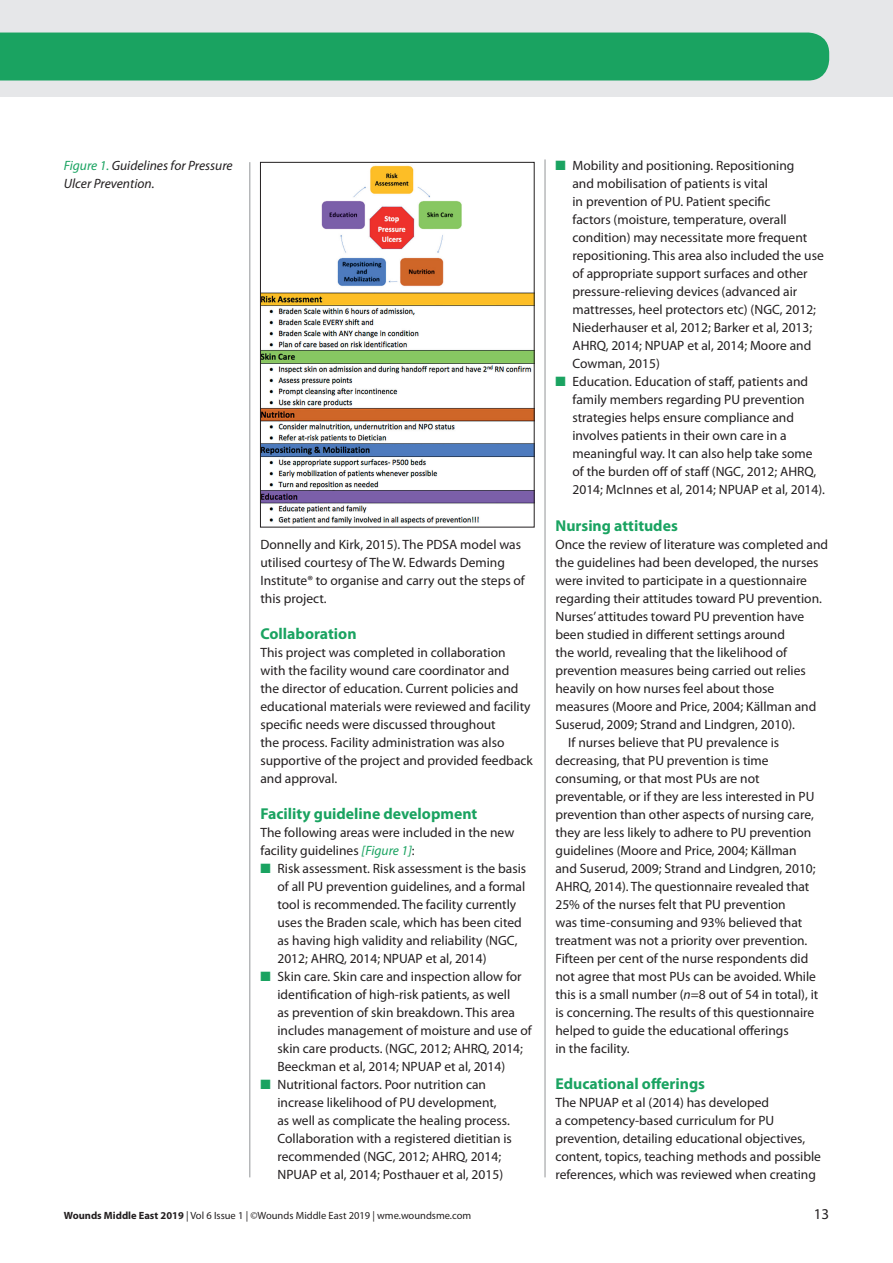
<style>
.page{position:relative;width:893px;height:1263px;background:#fff}
.page>*{position:absolute;margin:0;border:0;box-sizing:border-box;transform-origin:0 0}
.t1{font:700 15.75px "Myriad Pro";color:#1aa361}
.t2{font:15px "Myriad Pro";color:#231f20}
.t3{font:13.5px/18px "Myriad Pro";color:#231f20}
.t4{font:italic 13.5px/18px "Myriad Pro";color:#231f20}
.t5{font:10.5px "Myriad Pro";color:#231f20}
.s1{color:#1aa361}
.s2{font-style:italic;color:#1aa361}
.s3{font-style:italic}
.s4{font-weight:700}
</style>
<div class="page">
<div style="left:0;top:0;width:893px;height:97px;background:#e6e7e9"></div>
<hr style="left:545px;top:159px;width:1px;height:1018px;background:#939598">
<hr style="left:250px;top:162px;width:1px;height:1015px;background:#939598">
<div style="left:0;top:33px;width:829px;height:48px;background:#1aa361"></div>
<img style="left:262px;top:165px;width:270px;height:360px">
<div style="left:260px;top:162px;width:274px;height:365px;border:1px solid #231f20"></div>
<p class="t4" style="left:64px;top:156px;width:170px"><span class="s1">Figure 1.</span> Guidelines for Pressure<br>Ulcer Prevention.</p>
<p class="t3" style="left:260px;top:535px;width:266px">Donnelly and Kirk, 2015). The PDSA model was utilised courtesy of The W. Edwards Deming Institute® to organise and carry out the steps of this project.</p>
<p class="t1" style="left:260px;top:623px;width:98px">Collaboration</p>
<p class="t3" style="left:260px;top:643px;width:274px">This project was completed in collaboration with the facility wound care coordinator and<br>the director of education. Current policies and educational materials were reviewed and facility specific needs were discussed throughout<br>the process. Facility administration was also supportive of the project and provided feedback and approval.</p>
<p class="t1" style="left:260px;top:803px;width:218px">Facility guideline development</p>
<p class="t3" style="left:260px;top:823px;width:255px">The following areas were included in the new facility guidelines <span class="s2">[Figure 1]</span>:</p>
<p class="t3" style="left:277px;top:859px;width:250px;text-indent:-17px"><span class="s1">■</span> Risk assessment. Risk assessment is the basis of all PU prevention guidelines, and a formal tool is recommended. The facility currently uses the Braden scale, which has been cited as having high validity and reliability (NGC, 2012; AHRQ, 2014; NPUAP et al, 2014)</p>
<p class="t3" style="left:277px;top:967px;width:256px;text-indent:-17px"><span class="s1">■</span> Skin care. Skin care and inspection allow for identification of high-risk patients, as well<br>as prevention of skin breakdown. This area includes management of moisture and use of skin care products. (NGC, 2012; AHRQ, 2014; Beeckman et al, 2014; NPUAP et al, 2014)</p>
<p class="t3" style="left:277px;top:1075px;width:236px;text-indent:-17px"><span class="s1">■</span> Nutritional factors. Poor nutrition can increase likelihood of PU development, as well as complicate the healing process.<br>Collaboration with a registered dietitian is recommended (NGC, 2012; AHRQ, 2014; NPUAP et al, 2014; Posthauer et al, 2015)</p>
<p class="t3" style="left:572px;top:157px;width:253px;text-indent:-17px"><span class="s1">■</span> Mobility and positioning. Repositioning<br>and mobilisation of patients is vital<br>in prevention of PU. Patient specific<br>factors (moisture, temperature, overall condition) may necessitate more frequent repositioning. This area also included the use of appropriate support surfaces and other pressure-relieving devices (advanced air mattresses, heel protectors etc) (NGC, 2012; Niederhauser et al, 2012; Barker et al, 2013; AHRQ, 2014; NPUAP et al, 2014; Moore and Cowman, 2015)</p>
<p class="t3" style="left:572px;top:373px;width:254px;text-indent:-17px"><span class="s1">■</span> Education. Education of staff, patients and family members regarding PU prevention strategies helps ensure compliance and involves patients in their own care in a meaningful way. It can also help take some of the burden off of staff (NGC, 2012; AHRQ, 2014; McInnes et al, 2014; NPUAP et al, 2014).</p>
<p class="t1" style="left:555px;top:515px;width:124px">Nursing attitudes</p>
<p class="t3" style="left:555px;top:535px;width:274px">Once the review of literature was completed and</p>
<p class="t3" style="left:555px;top:553px;width:265px">the guidelines had been developed, the nurses</p>
<p class="t3" style="left:555px;top:571px;width:253px">were invited to participate in a questionnaire</p>
<p class="t3" style="left:555px;top:589px;width:268px">regarding their attitudes toward PU prevention.</p>
<p class="t3" style="left:555px;top:607px;width:250px">Nurses’ attitudes toward PU prevention have</p>
<p class="t3" style="left:555px;top:625px;width:231px">been studied in different settings around</p>
<p class="t3" style="left:555px;top:643px;width:233px">the world, revealing that the likelihood of</p>
<p class="t3" style="left:555px;top:661px;width:252px">prevention measures being carried out relies</p>
<p class="t3" style="left:555px;top:679px;width:220px">heavily on how nurses feel about those</p>
<p class="t3" style="left:555px;top:697px;width:262px">measures (Moore and Price, 2004; Källman and</p>
<p class="t3" style="left:555px;top:715px;width:241px">Suserud, 2009; Strand and Lindgren, 2010).</p>
<p class="t3" style="left:568px;top:733px;width:213px">If nurses believe that PU prevalence is</p>
<p class="t3" style="left:555px;top:751px;width:215px">decreasing, that PU prevention is time</p>
<p class="t3" style="left:555px;top:769px;width:206px">consuming, or that most PUs are not</p>
<p class="t3" style="left:555px;top:787px;width:261px">preventable, or if they are less interested in PU</p>
<p class="t3" style="left:555px;top:805px;width:260px">prevention than other aspects of nursing care,</p>
<p class="t3" style="left:555px;top:823px;width:257px">they are less likely to adhere to PU prevention</p>
<p class="t3" style="left:555px;top:841px;width:243px">guidelines (Moore and Price, 2004; Källman</p>
<p class="t3" style="left:555px;top:859px;width:262px">and Suserud, 2009; Strand and Lindgren, 2010;</p>
<p class="t3" style="left:555px;top:877px;width:255px">AHRQ, 2014). The questionnaire revealed that</p>
<p class="t3" style="left:555px;top:895px;width:232px">25% of the nurses felt that PU prevention</p>
<p class="t3" style="left:555px;top:913px;width:248px">was time-consuming and 93% believed that</p>
<p class="t3" style="left:555px;top:931px;width:253px">treatment was not a priority over prevention.</p>
<p class="t3" style="left:555px;top:949px;width:254px">Fifteen per cent of the nurse respondents did</p>
<p class="t3" style="left:555px;top:967px;width:262px">not agree that most PUs can be avoided. While</p>
<p class="t3" style="left:555px;top:985px;width:264px">this is a small number (<span class="s3">n</span>=8 out of 54 in total), it</p>
<p class="t3" style="left:555px;top:1003px;width:260px">is concerning. The results of this questionnaire</p>
<p class="t3" style="left:555px;top:1021px;width:235px">helped to guide the educational offerings</p>
<p class="t3" style="left:555px;top:1039px;width:76px">in the facility.</p>
<p class="t1" style="left:555px;top:1073px;width:151px">Educational offerings</p>
<p class="t3" style="left:555px;top:1093px;width:267px">The NPUAP et al (2014) has developed<br>a competency-based curriculum for PU prevention, detailing educational objectives, content, topics, teaching methods and possible references, which was reviewed when creating</p>
<p class="t5" style="left:64px;top:1208px;width:409px"><span class="s4">Wounds Middle East 2019</span> | Vol 6 Issue 1 | ©Wounds Middle East 2019 | wme.woundsme.com</p>
<p class="t2" style="left:814px;top:1204px;width:17px">13</p>
</div>
